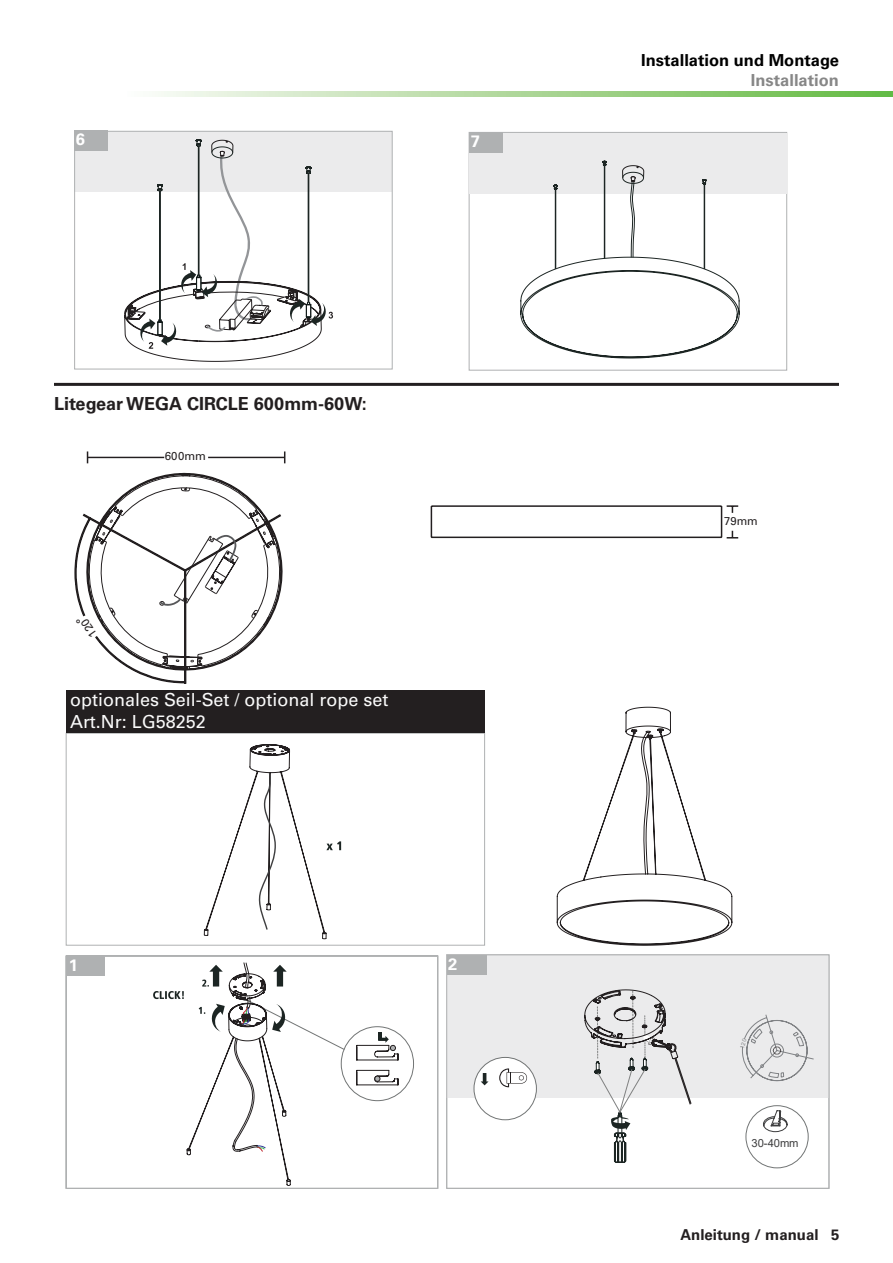
<style>
.page{position:relative;width:893px;height:1263px;background:#fff}
.page>*{position:absolute;margin:0;border:0;box-sizing:border-box;transform-origin:0 0}
.t1{font:18px/21.6px "Univers LT Std";color:#fafafa}
.t2{font:700 18px "Univers LT Std";color:#231f20}
.t3{font:700 16.5px "Univers LT Std";color:#000}
.t4{font:700 16.5px "Univers LT Std";color:#878787}
.t5{font:700 16.5px "Univers LT Std";color:#fff}
.t6{font:700 15px "Univers LT Std";color:#231f20}
.t7{font:12px "Univers LT Std";color:#231f20}
.t8{font:11.55px "Univers LT Std";color:#231f20}
.t9{font:11.4px "Univers LT Std";color:#231f20}
.t10{font:11.25px "Arial";color:#3e3e3f}
</style>
<div class="page">
<svg style="left:158px;top:92px;width:735px;height:4px;background:#acd798"></svg>
<div style="left:74px;top:131px;width:318px;height:61px;background:#ebebec"></div>
<div style="left:74px;top:131px;width:318px;height:238px;border:1px solid #afb1b2"></div>
<div style="left:74px;top:131px;width:34px;height:20px;background:#afb1b2"></div>
<svg style="left:124px;top:140px;width:209px;height:222px"></svg>
<div style="left:469px;top:132px;width:318px;height:238px;border:1px solid #afb1b2"></div>
<div style="left:469px;top:133px;width:318px;height:60px;background:#ebebec"></div>
<div style="left:469px;top:132px;width:33px;height:20px;background:#afb1b2"></div>
<svg style="left:521px;top:161px;width:218px;height:197px"></svg>
<div style="left:66px;top:733px;width:419px;height:212px;border:1px solid #afb1b2"></div>
<svg style="left:204px;top:744px;width:137px;height:195px"></svg>
<svg style="left:557px;top:707px;width:175px;height:239px"></svg>
<svg style="left:66px;top:955px;width:372px;height:234px"></svg>
<div style="left:66px;top:956px;width:39px;height:19px;background:#afb1b2"></div>
<svg style="left:356px;top:1032px;width:42px;height:53px"></svg>
<svg style="left:153px;top:962px;width:192px;height:224px"></svg>
<div style="left:447px;top:955px;width:382px;height:143px;background:#ebebec"></div>
<div style="left:446px;top:955px;width:383px;height:233px;border:1px solid #afb1b2"></div>
<div style="left:447px;top:955px;width:40px;height:19px;background:#afb1b2"></div>
<div style="left:474px;top:1057px;width:62px;height:63px;background:#fff;border-radius:50%"></div>
<div style="left:474px;top:1057px;width:63px;height:63px;border:1px solid #727575;border-radius:50%"></div>
<svg style="left:481px;top:1073px;width:7px;height:12px"></svg>
<svg style="left:499px;top:1068px;width:28px;height:19px"></svg>
<svg style="left:584px;top:989px;width:107px;height:173px"></svg>
<div style="left:746px;top:1105px;width:62px;height:63px;border:1px solid #727575;border-radius:50%"></div>
<svg style="left:763px;top:1110px;width:24px;height:22px"></svg>
<hr style="left:54px;top:383px;width:785px;height:3px;background:#231f20">
<svg style="left:727px;top:531px;width:11px;height:7px"></svg>
<svg style="left:727px;top:505px;width:11px;height:8px"></svg>
<hr style="left:431px;top:506px;width:1px;height:31px;background:#231f20">
<hr style="left:431px;top:537px;width:291px;height:1px;background:#231f20">
<hr style="left:431px;top:505px;width:291px;height:2px;background:#231f20">
<hr style="left:721px;top:506px;width:1px;height:31px;background:#231f20">
<hr style="left:88px;top:457px;width:76px;height:1px;background:#231f20">
<hr style="left:208px;top:457px;width:77px;height:1px;background:#231f20">
<div style="left:66px;top:690px;width:419px;height:43px;background:#231f20"></div>
<svg style="left:742px;top:1014px;width:72px;height:67px"></svg>
<svg style="left:74px;top:474px;width:208px;height:210px"></svg>
<p class="t5" style="left:76px;top:130px;width:11px">6</p>
<p class="t5" style="left:471px;top:131px;width:11px">7</p>
<p class="t2" style="left:54px;top:393px;width:314px">Litegear WEGA CIRCLE 600mm-60W:</p>
<p class="t7" style="left:76px;top:617px;width:6px">°</p>
<p class="t8" style="left:165px;top:449px;width:43px">600mm</p>
<p class="t1" style="left:70px;top:689px;width:320px">optionales Seil-Set / optional rope set<br>Art.Nr: LG58252</p>
<p class="t5" style="left:69px;top:956px;width:11px">1</p>
<p class="t5" style="left:448px;top:954px;width:11px">2</p>
<p class="t3" style="left:641px;top:50px;width:199px">Installation und Montage</p>
<p class="t4" style="left:751px;top:70px;width:90px">Installation</p>
<p class="t9" style="left:724px;top:515px;width:35px">79mm</p>
<p class="t10" style="left:751px;top:1135px;width:48px">30-40mm</p>
<p class="t6" style="left:680px;top:1226px;width:160px">Anleitung / manual 5</p>
</div>
